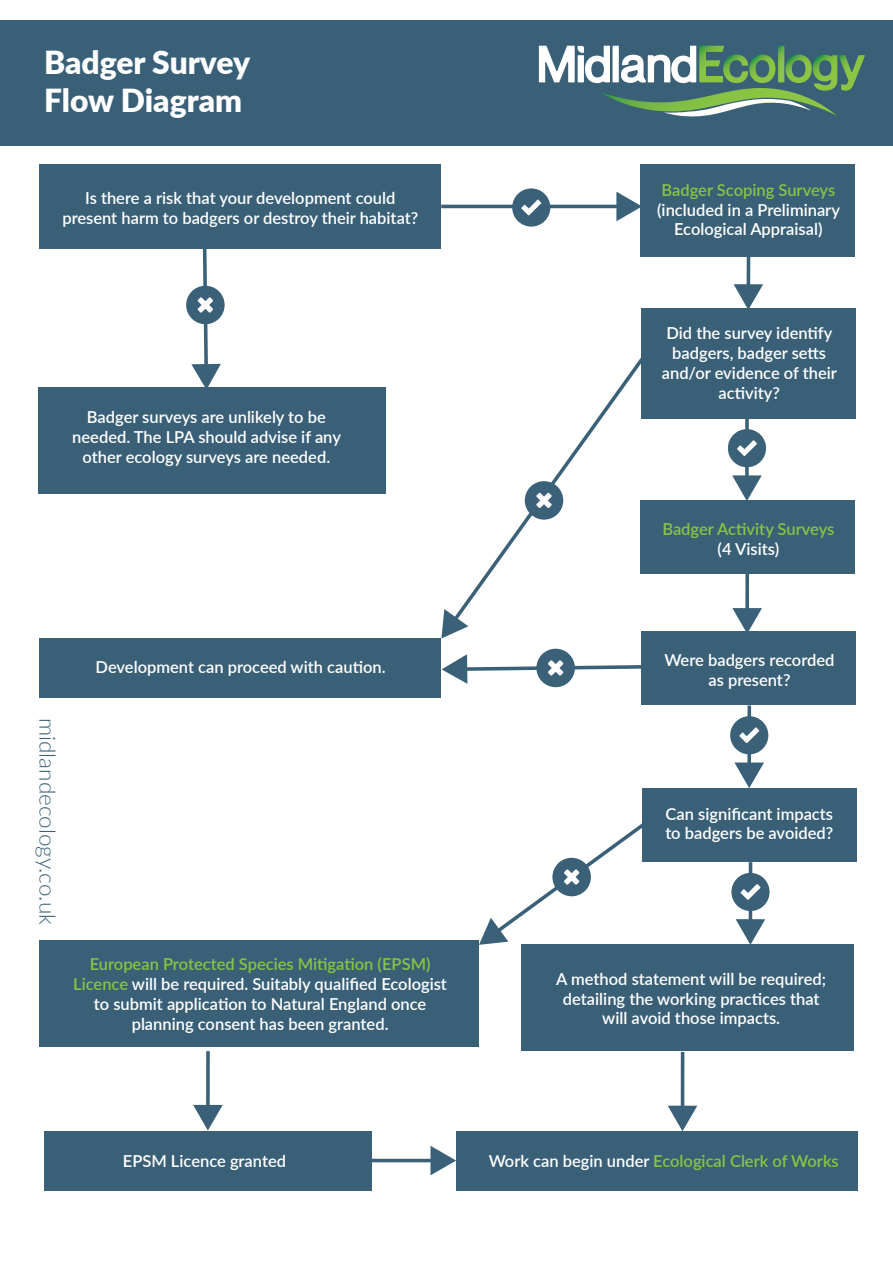
<style>
.page{position:relative;width:893px;height:1263px;background:#fff}
.page>*{position:absolute;margin:0;border:0;box-sizing:border-box;transform-origin:0 0}
.t1{font:900 31.8px/38.1px "Lato";color:#fff}
.t2{font:300 22.5px "Lato";color:#3a6178}
.t3{font:600 16.5px/19.8px "Lato";color:#fff;text-align:center}
.t4{font:600 16.5px "Lato";color:#8ac343}
.s1{color:#8ac343}
.s2{color:#fff}
</style>
<div class="page">
<div style="left:0;top:20px;width:893px;height:125px;background:#3a6077"></div>
<svg style="left:539px;top:46px;width:326px;height:71px"></svg>
<div style="left:39px;top:164px;width:402px;height:85px;background:#3a6077"></div>
<div style="left:39px;top:387px;width:347px;height:106px;background:#3a6077"></div>
<div style="left:521px;top:945px;width:333px;height:106px;background:#3a6077"></div>
<div style="left:39px;top:940px;width:440px;height:107px;background:#3a6077"></div>
<div style="left:39px;top:638px;width:402px;height:60px;background:#3a6077"></div>
<div style="left:456px;top:1130px;width:402px;height:60px;background:#3a6077"></div>
<div style="left:44px;top:1130px;width:328px;height:60px;background:#3a6077"></div>
<div style="left:640px;top:164px;width:214px;height:93px;background:#3a6077"></div>
<div style="left:641px;top:308px;width:214px;height:110px;background:#3a6077"></div>
<div style="left:640px;top:500px;width:214px;height:74px;background:#3a6077"></div>
<div style="left:641px;top:631px;width:214px;height:74px;background:#3a6077"></div>
<svg style="left:441px;top:358px;width:202px;height:280px"></svg>
<svg style="left:734px;top:257px;width:29px;height:51px"></svg>
<svg style="left:732px;top:574px;width:30px;height:57px"></svg>
<svg style="left:193px;top:1051px;width:30px;height:79px"></svg>
<svg style="left:668px;top:1052px;width:29px;height:79px"></svg>
<svg style="left:372px;top:1146px;width:84px;height:29px"></svg>
<svg style="left:525px;top:481px;width:38px;height:39px"></svg>
<svg style="left:442px;top:649px;width:199px;height:38px"></svg>
<svg style="left:479px;top:823px;width:166px;height:122px"></svg>
<svg style="left:186px;top:249px;width:39px;height:138px"></svg>
<svg style="left:441px;top:188px;width:199px;height:39px"></svg>
<svg style="left:728px;top:418px;width:38px;height:82px"></svg>
<svg style="left:730px;top:705px;width:38px;height:83px"></svg>
<div style="left:642px;top:788px;width:214px;height:74px;background:#3a6077"></div>
<svg style="left:731px;top:862px;width:39px;height:83px"></svg>
<h1 class="t1" style="left:44px;top:42px;width:208px">Badger Survey<br>Flow Diagram</h1>
<p class="t3" style="left:62px;top:187px;width:357px">Is there a risk that your development could present harm to badgers or destroy their habitat?</p>
<p class="t3" style="left:72px;top:406px;width:270px">Badger surveys are unlikely to be needed. The LPA should advise if any other ecology surveys are needed.</p>
<h2 class="t2" style="left:63px;top:718px;width:208px;rotate:90deg">midlandecology.co.uk</h2>
<p class="t3" style="left:96px;top:656px;width:292px">Development can proceed with caution.</p>
<p class="t3" style="left:73px;top:954px;width:375px"><span class="s1">European Protected Species Mitigation (EPSM)<br>Licence</span> will be required. Suitably qualified Ecologist to submit application to Natural England once planning consent has been granted.</p>
<p class="t4" style="left:662px;top:178px;width:175px">Badger Scoping Surveys</p>
<p class="t3" style="left:657px;top:199px;width:184px">(included in a Preliminary<br>Ecological Appraisal)</p>
<p class="t3" style="left:662px;top:322px;width:177px">Did the survey identify badgers, badger setts and/or evidence of their activity?</p>
<p class="t4" style="left:662px;top:517px;width:173px">Badger Activity Surveys</p>
<p class="t3" style="left:718px;top:538px;width:63px">(4 Visits)</p>
<p class="t3" style="left:664px;top:650px;width:172px">Were badgers recorded as present?</p>
<p class="t3" style="left:665px;top:803px;width:170px;text-align:left">Can significant impacts to badgers be avoided?</p>
<p class="t3" style="left:556px;top:968px;width:271px">A method statement will be required; detailing the working practices that will avoid those impacts.</p>
<p class="t3" style="left:123px;top:1150px;width:165px">EPSM Licence granted</p>
<p class="t4" style="left:489px;top:1149px;width:352px"><span class="s2">Work can begin under</span> Ecological Clerk of Works</p>
</div>
